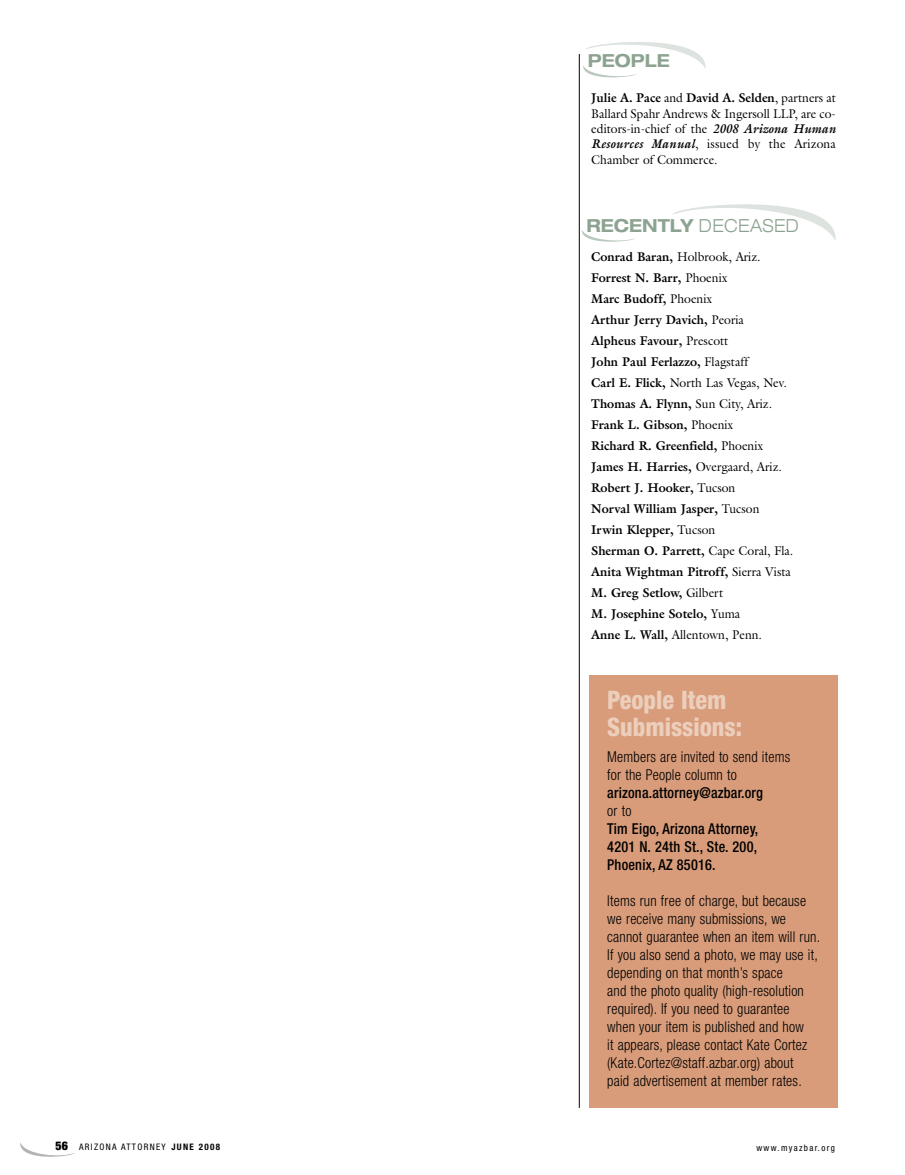
<style>
.page{position:relative;width:905px;height:1175px;background:#fff}
.page>*{position:absolute;margin:0;border:0;box-sizing:border-box;transform-origin:0 0}
.t1{font:800 condensed 25.5px/27px "Helvetica Neue";color:#eccebc;scale:.95 1}
.t2{font:700 expanded 18px "Helvetica Neue";color:#8da391;scale:.93 1}
.t3{font:300 condensed 15px/18px "Helvetica Neue";letter-spacing:.015em;color:#000;scale:.95 1}
.t4{font:500 condensed 15px/18px "Helvetica Neue";letter-spacing:.015em;color:#000;text-align:justify;scale:.95 1}
.t5{font:700 12.75px/21px "Galliard";color:#000;scale:.95 1}
.t6{font:12.75px/15.3px "Galliard";color:#000;text-align:justify;scale:.95 1}
.t7{font:condensed 9px "Helvetica Neue";letter-spacing:.145em;color:#000}
.s1{font-weight:700}
.s2{font-weight:700;font-style:italic}
.s3{font-weight:300}
.s4{font-weight:400}
.s5{font-weight:900;font-size:12px}
</style>
<div class="page">
<svg style="left:20px;top:1142px;width:55px;height:15px"></svg>
<svg style="left:583px;top:42px;width:123px;height:36px"></svg>
<div style="left:589px;top:675px;width:249px;height:433px;background:#d89c7a"></div>
<hr style="left:579px;top:54px;width:1px;height:1053px;background:#000">
<svg style="left:581px;top:230px;width:54px;height:12px"></svg>
<svg style="left:673px;top:204px;width:163px;height:37px"></svg>
<h2 class="t2" style="left:588px;top:55px;width:90px">PEOPLE</h2>
<p class="t6" style="left:591px;top:90px;width:259px"><span class="s1">Julie A. Pace</span> and <span class="s1">David A. Selden</span>, partners at Ballard Spahr Andrews &amp; Ingersoll LLP, are co&shy;editors-in-chief of the <span class="s2">2008 Arizona Human Resources Manual</span>, issued by the Arizona Chamber of Commerce.</p>
<h2 class="t2" style="left:586px;top:219px;width:230px">RECENTLY <span class="s3">DECEASED</span></h2>
<p class="t5" style="left:591px;top:246px;width:214px">Conrad Baran, <span class="s4">Holbrook, Ariz.<br></span>Forrest N. Barr, <span class="s4">Phoenix<br></span>Marc Budoff, <span class="s4">Phoenix<br></span>Arthur Jerry Davich, <span class="s4">Peoria<br></span>Alpheus Favour, <span class="s4">Prescott<br></span>John Paul Ferlazzo, <span class="s4">Flagstaff<br></span>Carl E. Flick, <span class="s4">North Las Vegas, Nev.<br></span>Thomas A. Flynn, <span class="s4">Sun City, Ariz.<br></span>Frank L. Gibson, <span class="s4">Phoenix<br></span>Richard R. Greenfield, <span class="s4">Phoenix<br></span>James H. Harries, <span class="s4">Overgaard, Ariz.<br></span>Robert J. Hooker, <span class="s4">Tucson<br></span>Norval William Jasper, <span class="s4">Tucson<br></span>Irwin Klepper, <span class="s4">Tucson<br></span>Sherman O. Parrett, <span class="s4">Cape Coral, Fla.<br></span>Anita Wightman Pitroff, <span class="s4">Sierra Vista<br></span>M. Greg Setlow, <span class="s4">Gilbert<br></span>M. Josephine Sotelo, <span class="s4">Yuma<br></span>Anne L. Wall, <span class="s4">Allentown, Penn.</span></p>
<h1 class="t1" style="left:607px;top:689px;width:143px">People Item<br>Submissions:</h1>
<p class="t3" style="left:607px;top:748px;width:194px">Members are invited to send items for the People column to</p>
<p class="t4" style="left:607px;top:784px;width:165px">arizona.attorney@azbar.org</p>
<p class="t3" style="left:607px;top:802px;width:27px">or to</p>
<p class="t4" style="left:607px;top:820px;width:160px">Tim Eigo, Arizona Attorney, 4201 N. 24th St., Ste. 200, Phoenix, AZ 85016.</p>
<p class="t3" style="left:607px;top:892px;width:225px">Items run free of charge, but because we receive many submissions, we cannot guarantee when an item will run.<br>If you also send a photo, we may use it, depending on that month’s space<br>and the photo quality (high-resolution required). If you need to guarantee when your item is published and how<br>it appears, please contact Kate Cortez (Kate.Cortez@staff.azbar.org) about<br>paid advertisement at member rates.</p>
<p class="t7" style="left:56px;top:1143px;width:166px"><span class="s5">56</span> ARIZONA ATTORNEY <span class="s1">JUNE 2008</span></p>
<p class="t7" style="left:756px;top:1144px;width:80px">www.myazbar.org</p>
</div>
